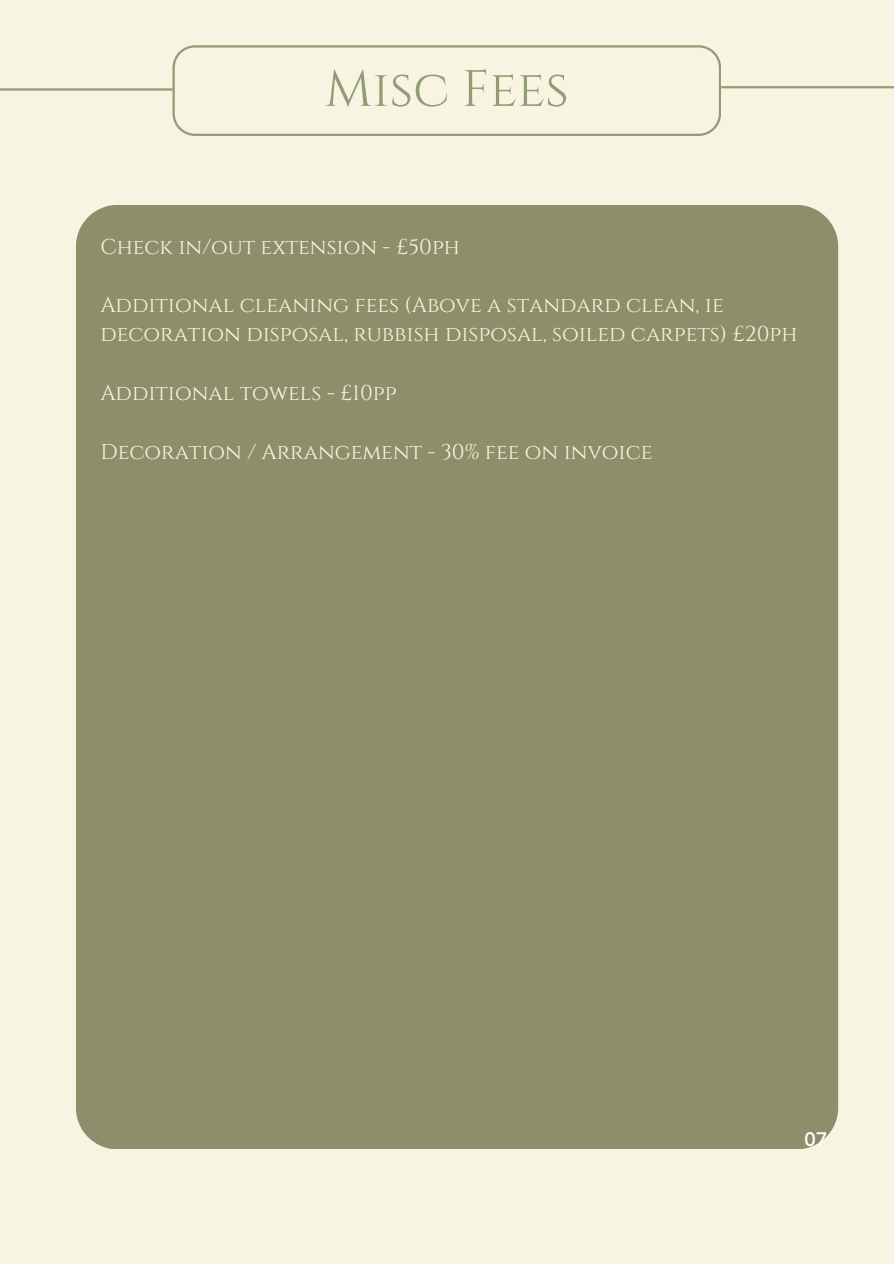
<style>
.page{position:relative;width:894px;height:1264px;background:#fff}
.page>*{position:absolute;margin:0;border:0;box-sizing:border-box;transform-origin:0 0}
.t1{font:51px "Cinzel";color:#919d72}
.t2{font:21.45px/29.2px "Cinzel";color:#f7f5e1}
.t3{font:500 18px "Open Sauce One";color:#fff}
</style>
<div class="page">
<div style="left:0;top:0;width:893px;height:1263px;background:#f7f5e1"></div>
<div style="left:76px;top:205px;width:761px;height:943px;background:#8f8e6a"></div>
<svg style="left:172px;top:45px;width:548px;height:91px"></svg>
<hr style="left:0;top:88px;width:172px;height:3px;background:#919d72">
<hr style="left:721px;top:86px;width:172px;height:2px;background:#919d72">
<h1 class="t1" style="left:325px;top:56px;width:245px">Misc Fees</h1>
<p class="t2" style="left:100px;top:233px;width:361px">Check in/out extension - £50ph</p>
<p class="t2" style="left:100px;top:291px;width:698px">Additional cleaning fees (Above a standard clean, ie decoration disposal, rubbish disposal, soiled carpets) £20ph</p>
<p class="t2" style="left:100px;top:379px;width:298px">Additional towels - £10pp</p>
<p class="t2" style="left:100px;top:437px;width:553px">Decoration / Arrangement - 30% fee on invoice</p>
<p class="t3" style="left:804px;top:1127px;width:24px">07</p>
</div>
